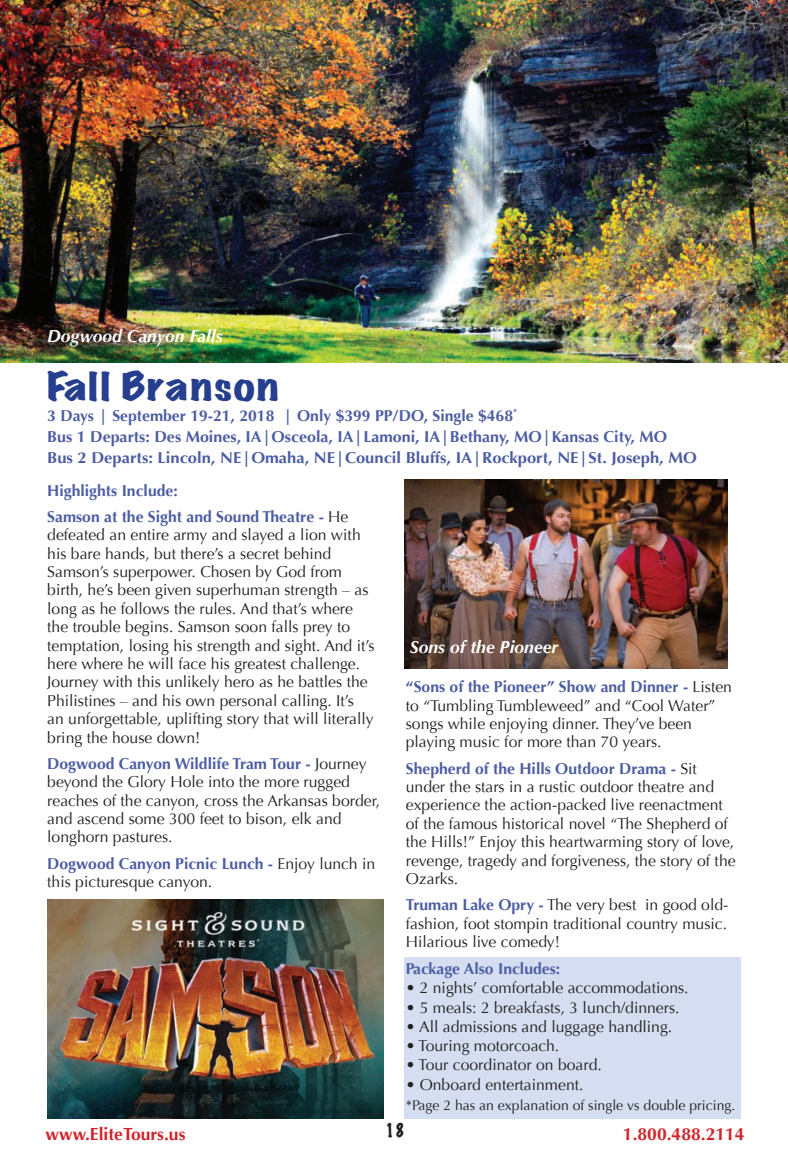
<style>
.page{position:relative;width:788px;height:1166px;background:#fff}
.page>*{position:absolute;margin:0;border:0;box-sizing:border-box;transform-origin:0 0}
.t1{font:expanded 35px "Marker Felt";letter-spacing:.04em;color:#253f8e;scale:1.25 1}
.t2{font:italic 700 17.5px "Optima";color:#fff}
.t3{font:700 17.5px "Optima";color:#d1232a}
.t4{font:100 17.5px "Marker Felt";color:#231f20}
.t5{font:15.75px/18.4px "Optima";color:#231f20}
.t6{font:700 15.75px/21px "Optima";color:#4c5da3}
.t7{font:14px "Optima";color:#231f20}
.s1{font-weight:400;color:#231f20}
.s2{font-weight:700;color:#4c5da3}
</style>
<div class="page">
<div style="left:404px;top:956px;width:336px;height:162px;background:#d4def0"></div>
<img style="left:0;top:0;width:788px;height:362px">
<img style="left:47px;top:899px;width:336px;height:219px">
<img style="left:404px;top:480px;width:323px;height:188px">
<p class="t2" style="left:47px;top:325px;width:177px">Dogwood Canyon Falls</p>
<h1 class="t1" style="left:47px;top:358px;width:186px">Fall Branson</h1>
<p class="t6" style="left:47px;top:405px;width:651px">3 Days | September 19-21, 2018 | Only $399 PP/DO, Single $468<sup>*<br></sup>Bus 1 Departs: Des Moines, IA|Osceola, IA|Lamoni, IA|Bethany, MO|Kansas City, MO<br>Bus 2 Departs: Lincoln, NE|Omaha, NE|Council Bluffs, IA|Rockport, NE|St. Joseph, MO</p>
<p class="t6" style="left:47px;top:477px;width:302px;line-height:26.2px">Highlights Include:<br>Samson at the Sight and Sound Theatre - <span class="s1">He</span></p>
<p class="t5" style="left:47px;top:526px;width:329px">defeated an entire army and slayed a lion with his bare hands, but there’s a secret behind Samson’s superpower. Chosen by God from birth, he’s been given superhuman strength – as long as he follows the rules. And that’s where the trouble begins. Samson soon falls prey to temptation, losing his strength and sight. And it’s here where he will face his greatest challenge.<br>Journey with this unlikely hero as he battles the Philistines – and his own personal calling. It’s<br>an unforgettable, uplifting story that will literally bring the house down!</p>
<p class="t5" style="left:47px;top:754px;width:334px"><span class="s2">Dogwood Canyon Wildlife Tram Tour -</span> Journey beyond the Glory Hole into the more rugged reaches of the canyon, cross the Arkansas border, and ascend some 300 feet to bison, elk and longhorn pastures.</p>
<p class="t5" style="left:47px;top:854px;width:329px"><span class="s2">Dogwood Canyon Picnic Lunch -</span> Enjoy lunch in this picturesque canyon.</p>
<p class="t2" style="left:410px;top:636px;width:150px">Sons of the Pioneer</p>
<p class="t5" style="left:406px;top:678px;width:328px"><span class="s2">“Sons of the Pioneer” Show and Dinner -</span> Listen to “Tumbling Tumbleweed” and “Cool Water” songs while enjoying dinner. They’ve been playing music for more than 70 years.</p>
<p class="t5" style="left:406px;top:759px;width:331px"><span class="s2">Shepherd of the Hills Outdoor Drama -</span> Sit under the stars in a rustic outdoor theatre and experience the action-packed live reenactment of the famous historical novel “The Shepherd of the Hills!” Enjoy this heartwarming story of love, revenge, tragedy and forgiveness, the story of the Ozarks.</p>
<p class="t5" style="left:406px;top:895px;width:324px;text-align:justify"><span class="s2">Truman Lake Opry -</span> The very best in good old&shy;fashion, foot stompin traditional country music.<br>Hilarious live comedy!</p>
<p class="t6" style="left:406px;top:958px;width:156px">Package Also Includes:</p>
<p class="t5" style="left:406px;top:979px;width:284px">• 2 nights’ comfortable accommodations.</p>
<p class="t5" style="left:406px;top:998px;width:275px">• 5 meals: 2 breakfasts, 3 lunch/dinners.</p>
<p class="t5" style="left:406px;top:1017px;width:268px">• All admissions and luggage handling.</p>
<p class="t5" style="left:406px;top:1036px;width:155px">• Touring motorcoach.</p>
<p class="t5" style="left:406px;top:1056px;width:197px">• Tour coordinator on board.</p>
<p class="t5" style="left:406px;top:1075px;width:179px">• Onboard entertainment.</p>
<p class="t7" style="left:406px;top:1097px;width:331px">*Page 2 has an explanation of single vs double pricing.</p>
<p class="t3" style="left:45px;top:1123px;width:141px">www.EliteTours.us</p>
<p class="t4" style="left:385px;top:1116px;width:21px">18</p>
<p class="t3" style="left:623px;top:1123px;width:123px">1.800.488.2114</p>
</div>
